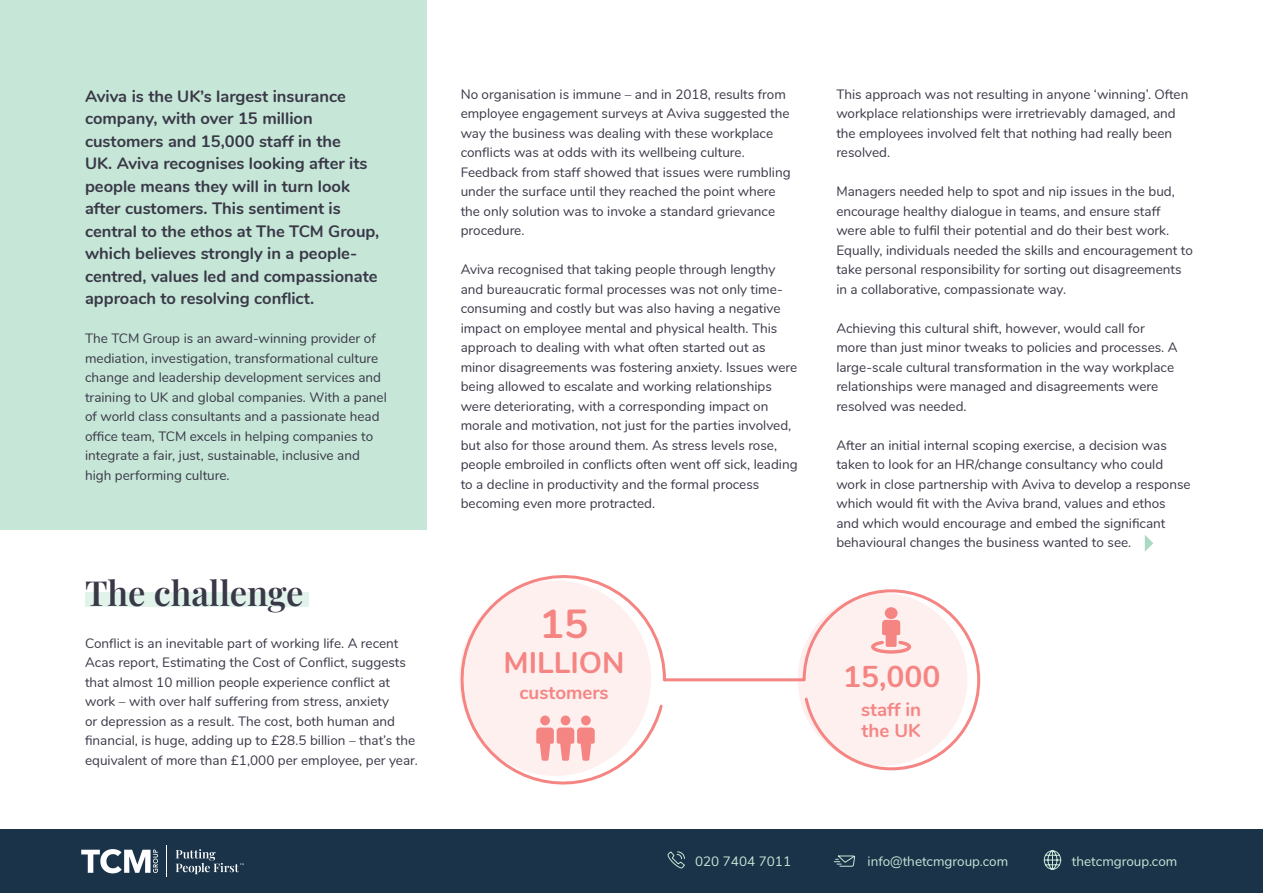
<style>
.page{position:relative;width:1263px;height:893px;background:#fff}
.page>*{position:absolute;margin:0;border:0;box-sizing:border-box;transform-origin:0 0}
.t1{font:700 40.5px "Nunito";color:#f58583}
.t2{font:600 34.5px "Playfair Display";color:#393847}
.t3{font:700 30px "Nunito";color:#f58583}
.t4{font:700 18.75px/21px "Nunito";color:#f58583}
.t5{font:700 16.5px/22.5px "Nunito";color:#393847}
.t6{font:13.5px/19.5px "Nunito";color:#393847}
.t7{font:13.5px "Nunito";color:#c6e6d7}
</style>
<div class="page">
<div style="left:0;top:0;width:427px;height:529px;background:#c6e6d7"></div>
<div style="left:0;top:829px;width:1263px;height:64px;background:#1a3349"></div>
<svg style="left:667px;top:851px;width:18px;height:18px"></svg>
<svg style="left:833px;top:855px;width:22px;height:12px"></svg>
<svg style="left:1043px;top:850px;width:18px;height:20px"></svg>
<svg style="left:81px;top:849px;width:77px;height:24px"></svg>
<hr style="left:167px;top:845px;width:1px;height:32px;background:#fff">
<svg style="left:176px;top:849px;width:68px;height:25px"></svg>
<div style="left:85px;top:592px;width:224px;height:14px;background:#e2f3eb"></div>
<svg style="left:459px;top:575px;width:522px;height:210px"></svg>
<div style="left:540px;top:715px;width:10px;height:10px;background:#f58583;border-radius:50%"></div>
<div style="left:561px;top:715px;width:9px;height:10px;background:#f58583;border-radius:50%"></div>
<svg style="left:536px;top:728px;width:59px;height:33px"></svg>
<div style="left:581px;top:715px;width:10px;height:10px;background:#f58583;border-radius:50%"></div>
<svg style="left:871px;top:607px;width:40px;height:47px"></svg>
<svg style="left:1145px;top:535px;width:8px;height:17px"></svg>
<p class="t5" style="left:85px;top:84px;width:296px">Aviva is the UK’s largest insurance company, with over 15 million customers and 15,000 staff in the<br>UK. Aviva recognises looking after its people means they will in turn look after customers. This sentiment is central to the ethos at The TCM Group, which believes strongly in a people&shy;centred, values led and compassionate approach to resolving conflict.</p>
<p class="t6" style="left:85px;top:328px;width:303px">The TCM Group is an award-winning provider of mediation, investigation, transformational culture change and leadership development services and training to UK and global companies. With a panel of world class consultants and a passionate head office team, TCM excels in helping companies to integrate a fair, just, sustainable, inclusive and high performing culture.</p>
<h2 class="t2" style="left:85px;top:566px;width:220px">The challenge</h2>
<p class="t6" style="left:85px;top:632px;width:334px">Conflict is an inevitable part of working life. A recent Acas report, Estimating the Cost of Conflict, suggests that almost 10 million people experience conflict at work – with over half suffering from stress, anxiety<br>or depression as a result. The cost, both human and financial, is huge, adding up to £28.5 billion – that’s the equivalent of more than £1,000 per employee, per year.</p>
<p class="t6" style="left:461px;top:83px;width:331px">No organisation is immune – and in 2018, results from employee engagement surveys at Aviva suggested the way the business was dealing with these workplace conflicts was at odds with its wellbeing culture.<br>Feedback from staff showed that issues were rumbling under the surface until they reached the point where the only solution was to invoke a standard grievance procedure.</p>
<p class="t6" style="left:461px;top:259px;width:338px">Aviva recognised that taking people through lengthy and bureaucratic formal processes was not only time&shy;consuming and costly but was also having a negative impact on employee mental and physical health. This approach to dealing with what often started out as minor disagreements was fostering anxiety. Issues were being allowed to escalate and working relationships were deteriorating, with a corresponding impact on morale and motivation, not just for the parties involved, but also for those around them. As stress levels rose, people embroiled in conflicts often went off sick, leading to a decline in productivity and the formal process becoming even more protracted.</p>
<h1 class="t1" style="left:540px;top:594px;width:50px">15</h1>
<h3 class="t3" style="left:503px;top:641px;width:123px">MILLION</h3>
<h3 class="t4" style="left:519px;top:681px;width:91px">customers</h3>
<p class="t6" style="left:836px;top:83px;width:354px">This approach was not resulting in anyone ‘winning’. Often workplace relationships were irretrievably damaged, and the employees involved felt that nothing had really been resolved.</p>
<p class="t6" style="left:836px;top:181px;width:358px">Managers needed help to spot and nip issues in the bud, encourage healthy dialogue in teams, and ensure staff were able to fulfil their potential and do their best work.<br>Equally, individuals needed the skills and encouragement to take personal responsibility for sorting out disagreements in a collaborative, compassionate way.</p>
<p class="t6" style="left:836px;top:317px;width:343px">Achieving this cultural shift, however, would call for more than just minor tweaks to policies and processes. A large-scale cultural transformation in the way workplace relationships were managed and disagreements were resolved was needed.</p>
<p class="t6" style="left:836px;top:434px;width:356px">After an initial internal scoping exercise, a decision was taken to look for an HR/change consultancy who could work in close partnership with Aviva to develop a response which would fit with the Aviva brand, values and ethos and which would encourage and embed the significant behavioural changes the business wanted to see.</p>
<h3 class="t3" style="left:843px;top:655px;width:99px">15,000</h3>
<h3 class="t4" style="left:861px;top:698px;width:62px">staff in the UK</h3>
<p class="t7" style="left:695px;top:852px;width:98px">020 7404 7011</p>
<p class="t7" style="left:867px;top:852px;width:142px">info@thetcmgroup.com</p>
<p class="t7" style="left:1072px;top:852px;width:107px">thetcmgroup.com</p>
</div>
